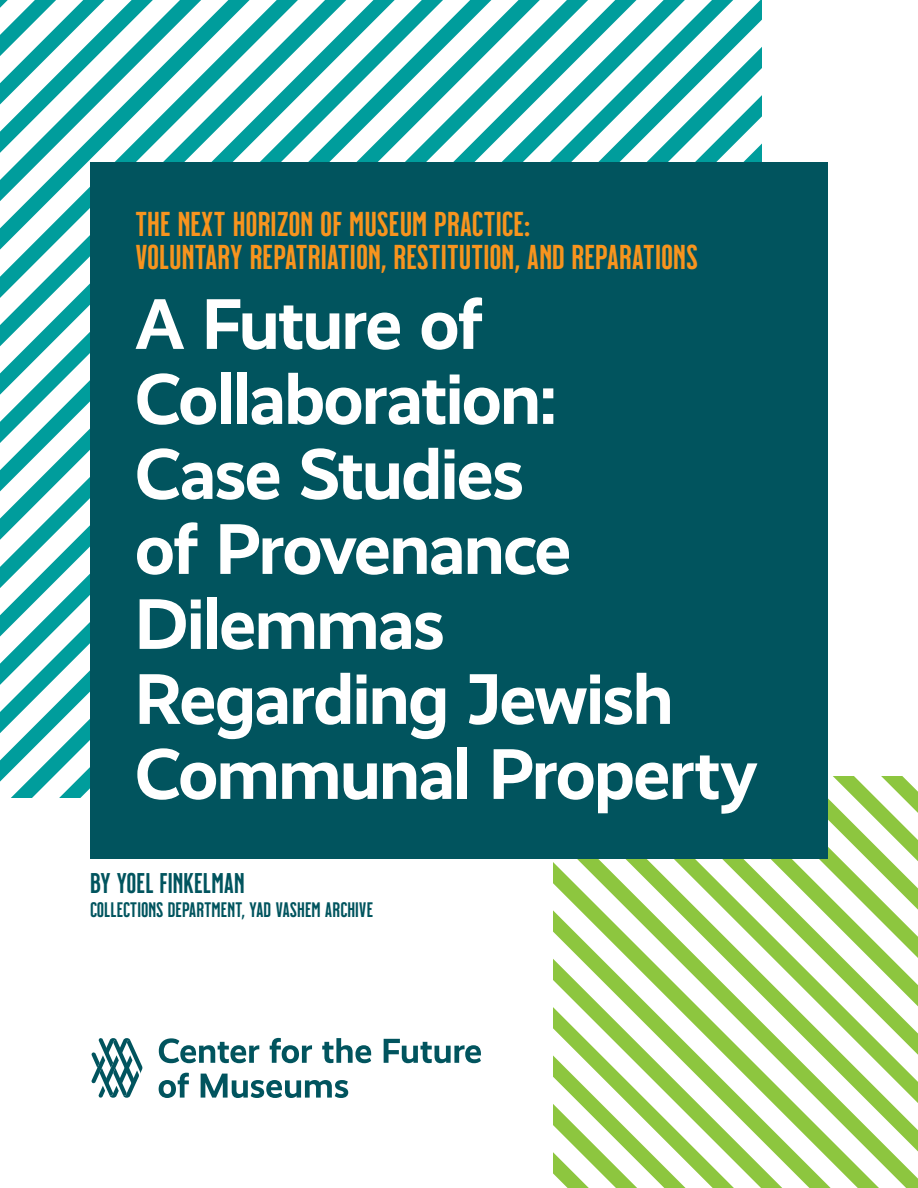
<style>
.page{position:relative;width:918px;height:1188px;background:#fff}
.page>*{position:absolute;margin:0;border:0;box-sizing:border-box;transform-origin:0 0}
.H1_-_Title_48pt{font:700 72px/75px "Realist";letter-spacing:-.025em;color:#fff}
.H3_-_Milkstore_23pt_dark{font:34.5px/33px "Milkstore 02 Clean";color:#f7941e}
.H3_-_Milkstore_23pt_dark-2{font:28.5px "Milkstore 02 Clean";color:#01545e}
.H3_-_Milkstore_23pt_dark-3{font:21px "Milkstore 02 Clean";color:#01545e}
</style>
<div class="page">
<svg style="left:1px;top:0;width:223px;height:740px"></svg>
<svg style="left:224px;top:0;width:537px;height:162px"></svg>
<svg style="left:321px;top:88px;width:440px;height:74px"></svg>
<svg style="left:843px;top:776px;width:75px;height:412px"></svg>
<svg style="left:554px;top:776px;width:289px;height:412px"></svg>
<div style="left:90px;top:162px;width:738px;height:697px;background:#01545e"></div>
<svg style="left:159px;top:1038px;width:100px;height:25px"></svg>
<svg style="left:270px;top:1038px;width:42px;height:25px"></svg>
<svg style="left:322px;top:1038px;width:49px;height:25px"></svg>
<svg style="left:384px;top:1039px;width:97px;height:24px"></svg>
<svg style="left:159px;top:1073px;width:30px;height:25px"></svg>
<svg style="left:201px;top:1074px;width:147px;height:24px"></svg>
<svg style="left:91px;top:1038px;width:52px;height:60px"></svg>
<h3 class="H3_-_Milkstore_23pt_dark" style="left:135px;top:208px;width:565px">THE NEXT HORIZON OF MUSEUM PRACTICE:<br>VOLUNTARY REPATRIATION, RESTITUTION, AND REPARATIONS</h3>
<h1 class="H1_-_Title_48pt" style="left:135px;top:287px;width:624px">A Future of<br>Collaboration:<br>Case Studies<br>of Provenance<br>Dilemmas<br>Regarding Jewish<br>Communal Property</h1>
<h3 class="H3_-_Milkstore_23pt_dark-2" style="left:90px;top:868px;width:156px">BY YOEL FINKELMAN</h3>
<h3 class="H3_-_Milkstore_23pt_dark-3" style="left:90px;top:899px;width:285px">COLLECTIONS DEPARTMENT, YAD VASHEM ARCHIVE</h3>
</div>
